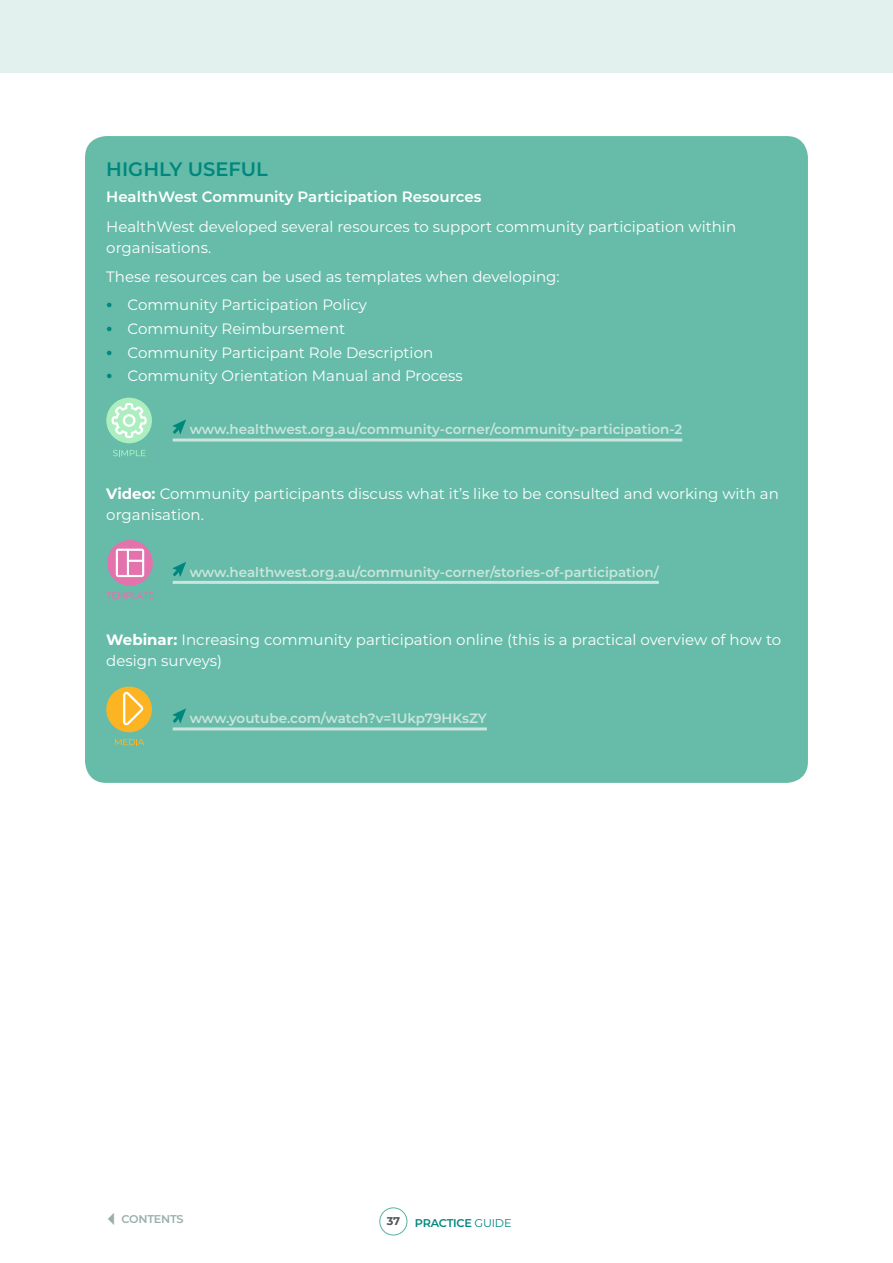
<style>
.page{position:relative;width:893px;height:1263px;background:#fff}
.page>*{position:absolute;margin:0;border:0;box-sizing:border-box;transform-origin:0 0}
.H4_Purple_Bold{font:600 19.5px "Montserrat";color:#00877d}
.BODY_COPY{font:15px/21px "Montserrat";color:#fff}
.PG_Bullet_GRY{font:15px "Montserrat";color:#fff}
.BODY_COPY-2{font:600 15px "Montserrat";color:#fff}
.Web_link_green{font:600 13.5px "Montserrat";color:#cae5dd}
.t1{font:600 11.25px "Montserrat";letter-spacing:-.02em;color:#00877d}
.t2{font:600 11.25px "Montserrat";letter-spacing:-.02em;color:#9baeab}
.t3{font:700 11.25px "Montserrat";color:#4d5657}
.s1{font-weight:700;font-size:18px;color:#00877d}
.s2{font-weight:700}
.s3{font-weight:400}
</style>
<div class="page">
<div style="left:379px;top:1207px;width:28px;height:28px;border:1px solid #52b5a0;border-radius:50%"></div>
<div style="left:0;top:0;width:893px;height:73px;background:#e2f1ed"></div>
<div style="left:85px;top:136px;width:723px;height:647px;background:#66bca9;border-radius:21px"></div>
<div style="left:106px;top:398px;width:46px;height:45px;background:#adeec0;border-radius:50%"></div>
<svg style="left:112px;top:403px;width:35px;height:35px"></svg>
<svg style="left:113px;top:450px;width:32px;height:6px"></svg>
<hr style="left:173px;top:438px;width:509px;height:3px;background:#cae5dd">
<svg style="left:173px;top:420px;width:13px;height:14px"></svg>
<svg style="left:107px;top:540px;width:46px;height:46px"></svg>
<svg style="left:116px;top:549px;width:28px;height:28px"></svg>
<svg style="left:106px;top:592px;width:48px;height:7px"></svg>
<hr style="left:173px;top:581px;width:486px;height:3px;background:#cae5dd">
<svg style="left:173px;top:562px;width:13px;height:15px"></svg>
<div style="left:106px;top:687px;width:46px;height:45px;background:#fcb423;border-radius:50%"></div>
<svg style="left:123px;top:692px;width:20px;height:33px"></svg>
<svg style="left:115px;top:739px;width:29px;height:6px"></svg>
<hr style="left:173px;top:727px;width:314px;height:3px;background:#cae5dd">
<svg style="left:173px;top:708px;width:13px;height:15px"></svg>
<p class="H4_Purple_Bold" style="left:106px;top:155px;width:163px">HIGHLY USEFUL</p>
<p class="BODY_COPY-2" style="left:106px;top:186px;width:377px">HealthWest Community Participation Resources</p>
<p class="BODY_COPY" style="left:106px;top:215px;width:631px">HealthWest developed several resources to support community participation within organisations.</p>
<p class="BODY_COPY" style="left:106px;top:266px;width:455px">These resources can be used as templates when developing:</p>
<p class="PG_Bullet_GRY" style="left:106px;top:294px;width:262px"><span class="s1">•</span> Community Participation Policy</p>
<p class="PG_Bullet_GRY" style="left:106px;top:318px;width:240px"><span class="s1">•</span> Community Reimbursement</p>
<p class="PG_Bullet_GRY" style="left:106px;top:342px;width:328px"><span class="s1">•</span> Community Participant Role Description</p>
<p class="PG_Bullet_GRY" style="left:106px;top:366px;width:358px"><span class="s1">•</span> Community Orientation Manual and Process</p>
<p class="Web_link_green" style="left:190px;top:420px;width:494px">www.healthwest.org.au/community-corner/community-participation-2</p>
<p class="BODY_COPY" style="left:106px;top:482px;width:674px"><span class="s2">Video:</span> Community participants discuss what it’s like to be consulted and working with an organisation.</p>
<p class="Web_link_green" style="left:190px;top:562px;width:471px">www.healthwest.org.au/community-corner/stories-of-participation/</p>
<p class="BODY_COPY" style="left:106px;top:629px;width:676px"><span class="s2">Webinar:</span> Increasing community participation online (this is a practical overview of how to design surveys)</p>
<p class="Web_link_green" style="left:190px;top:709px;width:299px">www.youtube.com/watch?v=1Ukp79HKsZY</p>
<p class="t2" style="left:103px;top:1211px;width:82px">✓CONTENTS</p>
<p class="t3" style="left:387px;top:1213px;width:15px">37</p>
<p class="t1" style="left:415px;top:1215px;width:98px">PRACTICE <span class="s3">GUIDE</span></p>
</div>
